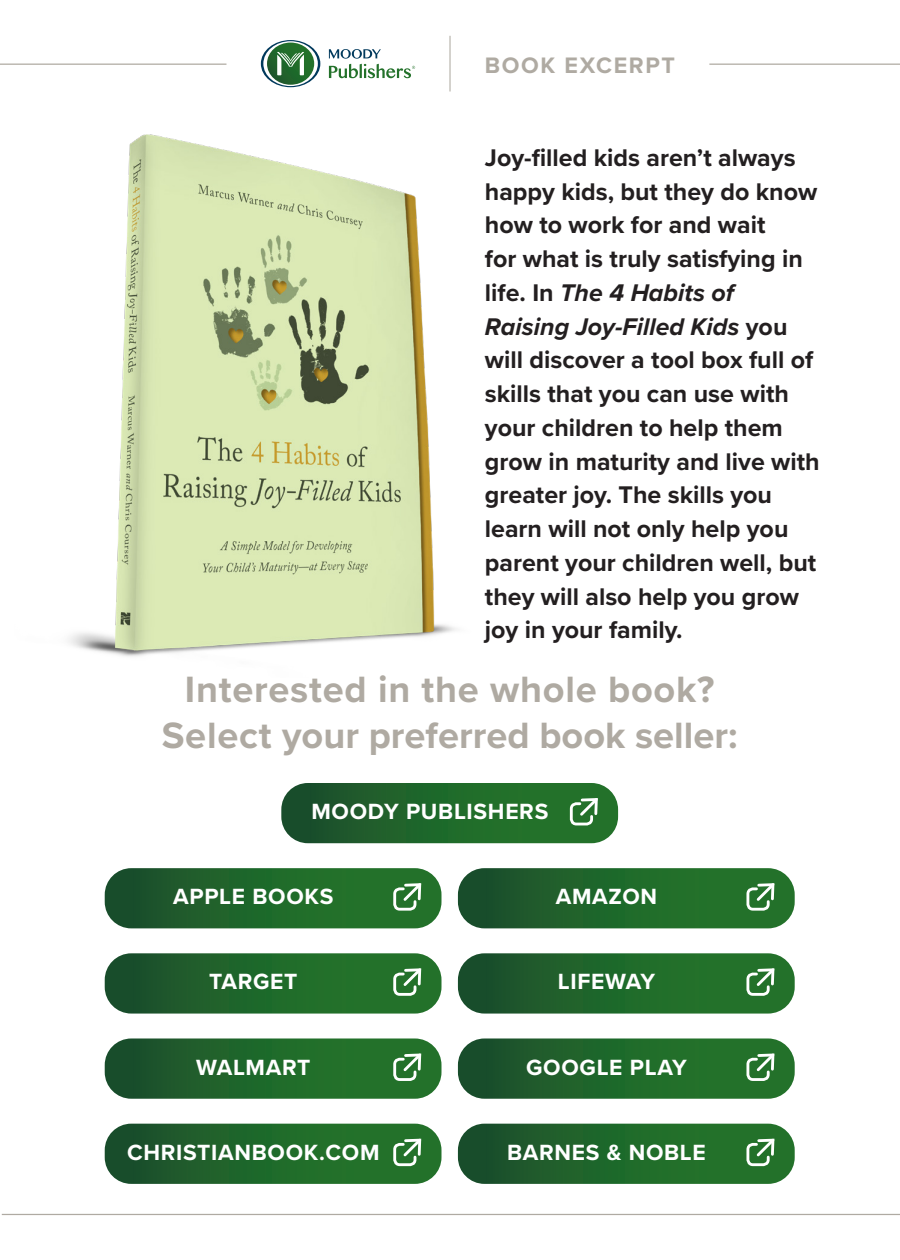
<style>
.page{position:relative;width:900px;height:1260px;background:#fff}
.page>*{position:absolute;margin:0;border:0;box-sizing:border-box;transform-origin:0 0}
.t1{font:700 38px/45.5px "Proxima Nova";letter-spacing:.02em;color:#afaaa2;text-align:center}
.t2{font:700 25px/33.8px "Proxima Nova";color:#231f20}
.t3{font:700 23.25px "Proxima Nova";letter-spacing:.07em;color:#afaaa2}
.t4{font:700 22.75px "Proxima Nova";letter-spacing:.03em;color:#fff}
.s1{font-style:italic}
</style>
<div class="page">
<hr style="left:2px;top:1214px;width:898px;height:1px;background:#afaaa2">
<svg style="left:105px;top:1124px;width:337px;height:60px;background:#296c34"></svg>
<svg style="left:458px;top:1124px;width:337px;height:60px;background:#296c34"></svg>
<svg style="left:105px;top:1038px;width:337px;height:61px;background:#2c6e36"></svg>
<svg style="left:458px;top:1038px;width:337px;height:61px;background:#2c6e36"></svg>
<svg style="left:105px;top:953px;width:337px;height:61px;background:#2c6e36"></svg>
<svg style="left:458px;top:953px;width:337px;height:61px;background:#2c6e36"></svg>
<svg style="left:105px;top:868px;width:337px;height:60px;background:#2a6c34"></svg>
<svg style="left:458px;top:868px;width:337px;height:60px;background:#2a6c34"></svg>
<svg style="left:281px;top:783px;width:337px;height:60px;background:#296c34"></svg>
<img style="left:68px;top:134px;width:388px;height:523px">
<hr style="left:0;top:64px;width:226px;height:1px;background:#afaaa2">
<hr style="left:709px;top:64px;width:191px;height:1px;background:#afaaa2">
<hr style="left:449px;top:36px;width:2px;height:56px;background:#afaaa2">
<svg style="left:261px;top:40px;width:59px;height:47px"></svg>
<svg style="left:329px;top:49px;width:86px;height:29px"></svg>
<p class="t3" style="left:485px;top:48px;width:192px">BOOK EXCERPT</p>
<p class="t2" style="left:485px;top:140px;width:336px">Joy-filled kids aren’t always happy kids, but they do know how to work for and wait<br>for what is truly satisfying in life. In <span class="s1">The 4 Habits of<br>Raising Joy-Filled Kids</span> you will discover a tool box full of skills that you can use with your children to help them grow in maturity and live with greater joy. The skills you learn will not only help you parent your children well, but they will also help you grow joy in your family.</p>
<p class="t1" style="left:162px;top:666px;width:577px">Interested in the whole book?<br>Select your preferred book seller:</p>
<p class="t4" style="left:311px;top:794px;width:238px">MOODY PUBLISHERS</p>
<p class="t4" style="left:173px;top:880px;width:162px">APPLE BOOKS</p>
<p class="t4" style="left:556px;top:880px;width:103px">AMAZON</p>
<p class="t4" style="left:209px;top:965px;width:90px">TARGET</p>
<p class="t4" style="left:558px;top:965px;width:99px">LIFEWAY</p>
<p class="t4" style="left:196px;top:1050px;width:116px">WALMART</p>
<p class="t4" style="left:526px;top:1050px;width:162px">GOOGLE PLAY</p>
<p class="t4" style="left:127px;top:1135px;width:254px">CHRISTIANBOOK.COM</p>
<p class="t4" style="left:507px;top:1135px;width:200px">BARNES &amp; NOBLE</p>
</div>
